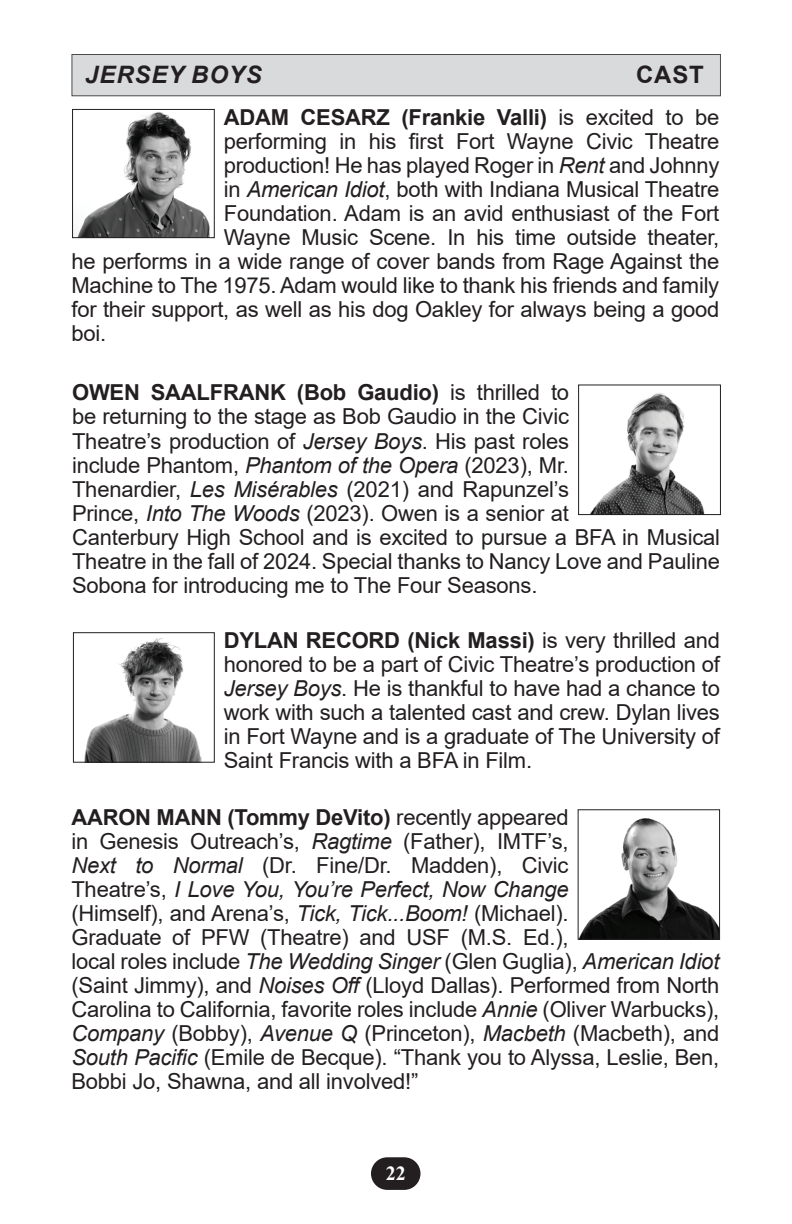
<style>
.page{position:relative;width:792px;height:1224px;background:#fff}
.page>*{position:absolute;margin:0;border:0;box-sizing:border-box;transform-origin:0 0}
.t1{font:italic 700 24px "Arial";letter-spacing:.035em;color:#231f20}
.t2{font:700 24px "Arial";color:#231f20}
.t3{font:22px/24px "Arial";letter-spacing:-.01em;color:#231f20}
.t4{font:700 22px "Arial";letter-spacing:-.01em;color:#231f20}
.t5{font:700 20px "Times New Roman";color:#fff}
.s1{font-weight:400}
.s2{font-style:italic}
.s3{font-weight:700}
</style>
<div class="page">
<div style="left:372px;top:1158px;width:47px;height:31px;background:#231f20;border-radius:15px"></div>
<div style="left:371px;top:1157px;width:49px;height:33px;border:2px solid #231f20;border-radius:15px"></div>
<div style="left:72px;top:54px;width:648px;height:42px;background:#d9dadc"></div>
<div style="left:71px;top:54px;width:650px;height:42px;border:1px solid #231f20"></div>
<img style="left:74px;top:112px;width:136px;height:124px">
<div style="left:72px;top:109px;width:143px;height:129px;border:1px solid #231f20"></div>
<img style="left:590px;top:393px;width:115px;height:120px">
<div style="left:578px;top:384px;width:143px;height:131px;border:1px solid #231f20"></div>
<img style="left:84px;top:638px;width:118px;height:123px">
<div style="left:73px;top:632px;width:142px;height:131px;border:1px solid #231f20"></div>
<img style="left:580px;top:818px;width:138px;height:120px">
<div style="left:578px;top:809px;width:142px;height:131px;border:1px solid #231f20"></div>
<p class="t1" style="left:85px;top:59px;width:178px">JERSEY BOYS</p>
<p class="t2" style="left:636px;top:58px;width:69px">CAST</p>
<p class="t4" style="left:224px;top:102px;width:497px">ADAM CESARZ (Frankie Valli) <span class="s1">is excited to be</span></p>
<p class="t3" style="left:224px;top:129px;width:497px">performing in his first Fort Wayne Civic Theatre</p>
<p class="t3" style="left:224px;top:153px;width:497px">production! He has played Roger in <span class="s2">Rent</span> and Johnny</p>
<p class="t3" style="left:224px;top:177px;width:497px">in <span class="s2">American Idiot</span>, both with Indiana Musical Theatre</p>
<p class="t3" style="left:224px;top:201px;width:497px">Foundation. Adam is an avid enthusiast of the Fort</p>
<p class="t3" style="left:224px;top:225px;width:497px">Wayne Music Scene. In his time outside theater,</p>
<p class="t3" style="left:71px;top:249px;width:649px">he performs in a wide range of cover bands from Rage Against the</p>
<p class="t3" style="left:71px;top:273px;width:649px">Machine to The 1975. Adam would like to thank his friends and family</p>
<p class="t3" style="left:71px;top:297px;width:649px">for their support, as well as his dog Oakley for always being a good</p>
<p class="t3" style="left:71px;top:321px;width:36px">boi.</p>
<p class="t3" style="left:72px;top:381px;width:649px"><span class="s3">OWEN SAALFRANK (Bob Gaudio)</span> is thrilled to<br>be returning to the stage as Bob Gaudio in the Civic<br>Theatre’s production of <span class="s2">Jersey Boys</span>. His past roles<br>include Phantom, <span class="s2">Phantom of the Opera</span> (2023), Mr.<br>Thenardier, <span class="s2">Les Misérables</span> (2021) and Rapunzel’s<br>Prince, <span class="s2">Into The Woods</span> (2023). Owen is a senior at<br>Canterbury High School and is excited to pursue a BFA in Musical Theatre in the fall of 2024. Special thanks to Nancy Love and Pauline Sobona for introducing me to The Four Seasons.</p>
<p class="t3" style="left:224px;top:628px;width:498px;text-align:justify"><span class="s3">DYLAN RECORD (Nick Massi)</span> is very thrilled and honored to be a part of Civic Theatre’s production of <span class="s2">Jersey Boys</span>. He is thankful to have had a chance to work with such a talented cast and crew. Dylan lives in Fort Wayne and is a graduate of The University of Saint Francis with a BFA in Film.</p>
<p class="t3" style="left:71px;top:805px;width:650px"><span class="s3">AARON MANN (Tommy DeVito)</span> recently appeared<br>in Genesis Outreach’s, <span class="s2">Ragtime</span> (Father), IMTF’s,<br><span class="s2">Next to Normal</span> (Dr. Fine/Dr. Madden), Civic<br>Theatre’s, <span class="s2">I Love You, You’re Perfect, Now Change<br></span>(Himself), and Arena’s, <span class="s2">Tick, Tick...Boom!</span> (Michael).<br>Graduate of PFW (Theatre) and USF (M.S. Ed.),<br>local roles include <span class="s2">The Wedding Singer</span> (Glen Guglia), <span class="s2">American Idiot </span>(Saint Jimmy), and <span class="s2">Noises Off</span> (Lloyd Dallas). Performed from North Carolina to California, favorite roles include <span class="s2">Annie</span> (Oliver Warbucks), <span class="s2">Company</span> (Bobby), <span class="s2">Avenue Q</span> (Princeton), <span class="s2">Macbeth</span> (Macbeth), and <span class="s2">South Pacific</span> (Emile de Becque). “Thank you to Alyssa, Leslie, Ben, Bobbi Jo, Shawna, and all involved!”</p>
<p class="t5" style="left:386px;top:1159px;width:21px">22</p>
</div>
